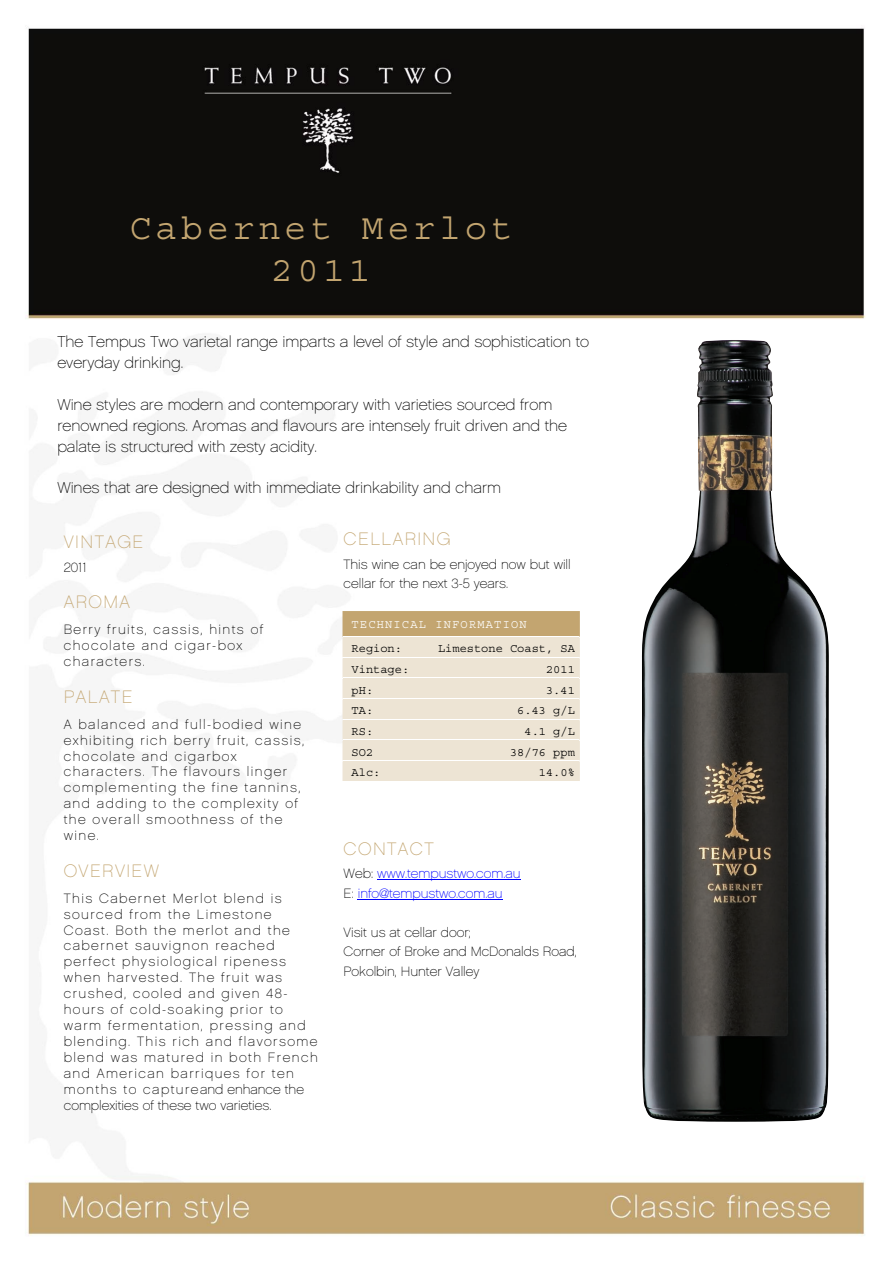
<style>
.page{position:relative;width:893px;height:1263px;background:#fff}
.page>*{position:absolute;margin:0;border:0;box-sizing:border-box;transform-origin:0 0}
.t1{font:36px/42px "Courier";letter-spacing:.115em;color:#c3a570;text-align:center}
.t2{font:18px "Chalet Paris Nineteen Sixty";letter-spacing:.08em;color:#c3a570}
.t3{font:15.75px/21px "Chalet Paris Nineteen Sixty";color:#000}
.t4{font:13.5px/15.9px "Chalet Paris Nineteen Sixty";letter-spacing:.105em;color:#000}
.t5{font:13.5px/19.5px "Chalet Paris Nineteen Sixty";color:#000}
.t6{font:13.5px/19.5px "Chalet Paris Nineteen Sixty";color:#00f}
.t7{font:12px "Courier";color:#000}
.t8{font:12px/24.2px "Courier";letter-spacing:.1em;color:#fff}
.s1{color:#000}
</style>
<div class="page">
<img style="left:26px;top:28px;width:840px;height:1208px">
<svg style="left:342px;top:611px;width:238px;height:170px;background:#e6dac5"></svg>
<div style="left:352px;top:761px;width:220px;height:20px;background:#ede4d4"></div>
<hr style="left:344px;top:760px;width:235px;height:1px;background:#fff">
<hr style="left:344px;top:761px;width:235px;height:1px;background:#ede4d4">
<hr style="left:377px;top:879px;width:144px;height:1px;background:#00f">
<hr style="left:358px;top:899px;width:145px;height:1px;background:#00f">
<img style="left:642px;top:340px;width:187px;height:782px">
<p class="t1" style="left:130px;top:208px;width:384px">Cabernet Merlot<br>2011</p>
<p class="t3" style="left:57px;top:331px;width:533px">The Tempus Two varietal range imparts a level of style and sophistication to everyday drinking.</p>
<p class="t3" style="left:57px;top:394px;width:511px">Wine styles are modern and contemporary with varieties sourced from renowned regions. Aromas and flavours are intensely fruit driven and the palate is structured with zesty acidity.</p>
<p class="t3" style="left:57px;top:478px;width:445px">Wines that are designed with immediate drinkability and charm</p>
<p class="t2" style="left:64px;top:531px;width:81px">VINTAGE</p>
<p class="t4" style="left:64px;top:559px;width:25px">2011</p>
<p class="t2" style="left:64px;top:591px;width:68px">AROMA</p>
<p class="t4" style="left:64px;top:622px;width:201px">Berry fruits, cassis, hints of chocolate and cigar-box characters.</p>
<p class="t2" style="left:64px;top:686px;width:70px">PALATE</p>
<p class="t4" style="left:64px;top:716px;width:242px">A balanced and full-bodied wine exhibiting rich berry fruit, cassis, chocolate and cigarbox characters. The flavours linger complementing the fine tannins, and adding to the complexity of the overall smoothness of the wine.</p>
<p class="t2" style="left:64px;top:860px;width:97px">OVERVIEW</p>
<p class="t4" style="left:64px;top:890px;width:256px">This Cabernet Merlot blend is sourced from the Limestone<br>Coast. Both the merlot and the cabernet sauvignon reached perfect physiological ripeness when harvested. The fruit was crushed, cooled and given 48- hours of cold-soaking prior to warm fermentation, pressing and blending. This rich and flavorsome blend was matured in both French and American barriques for ten months to captureand enhance the complexities of these two varieties.</p>
<p class="t2" style="left:344px;top:528px;width:108px">CELLARING</p>
<p class="t5" style="left:344px;top:554px;width:229px">This wine can be enjoyed now but will cellar for the next 3-5 years.</p>
<p class="t8" style="left:352px;top:613px;width:177px">TECHNICAL INFORMATION<br><span class="s1">Region:</span></p>
<p class="t7" style="left:438px;top:643px;width:138px">Limestone Coast, SA</p>
<p class="t7" style="left:352px;top:663px;width:59px">Vintage:</p>
<p class="t7" style="left:546px;top:663px;width:30px">2011</p>
<p class="t7" style="left:352px;top:684px;width:23px">pH:</p>
<p class="t7" style="left:546px;top:684px;width:30px">3.41</p>
<p class="t7" style="left:352px;top:705px;width:23px">TA:</p>
<p class="t7" style="left:517px;top:705px;width:59px">6.43 g/L</p>
<p class="t7" style="left:352px;top:725px;width:23px">RS:</p>
<p class="t7" style="left:524px;top:725px;width:52px">4.1 g/L</p>
<p class="t7" style="left:352px;top:746px;width:23px">SO2</p>
<p class="t7" style="left:510px;top:746px;width:66px">38/76 ppm</p>
<p class="t7" style="left:352px;top:766px;width:30px">Alc:</p>
<p class="t7" style="left:539px;top:766px;width:37px">14.0%</p>
<p class="t2" style="left:344px;top:838px;width:92px">CONTACT</p>
<p class="t6" style="left:344px;top:864px;width:179px"><span class="s1">Web:</span> www.tempustwo.com.au<br><span class="s1">E:</span> info@tempustwo.com.au</p>
<p class="t5" style="left:344px;top:922px;width:235px">Visit us at cellar door;<br>Corner of Broke and McDonalds Road,<br>Pokolbin, Hunter Valley</p>
</div>
